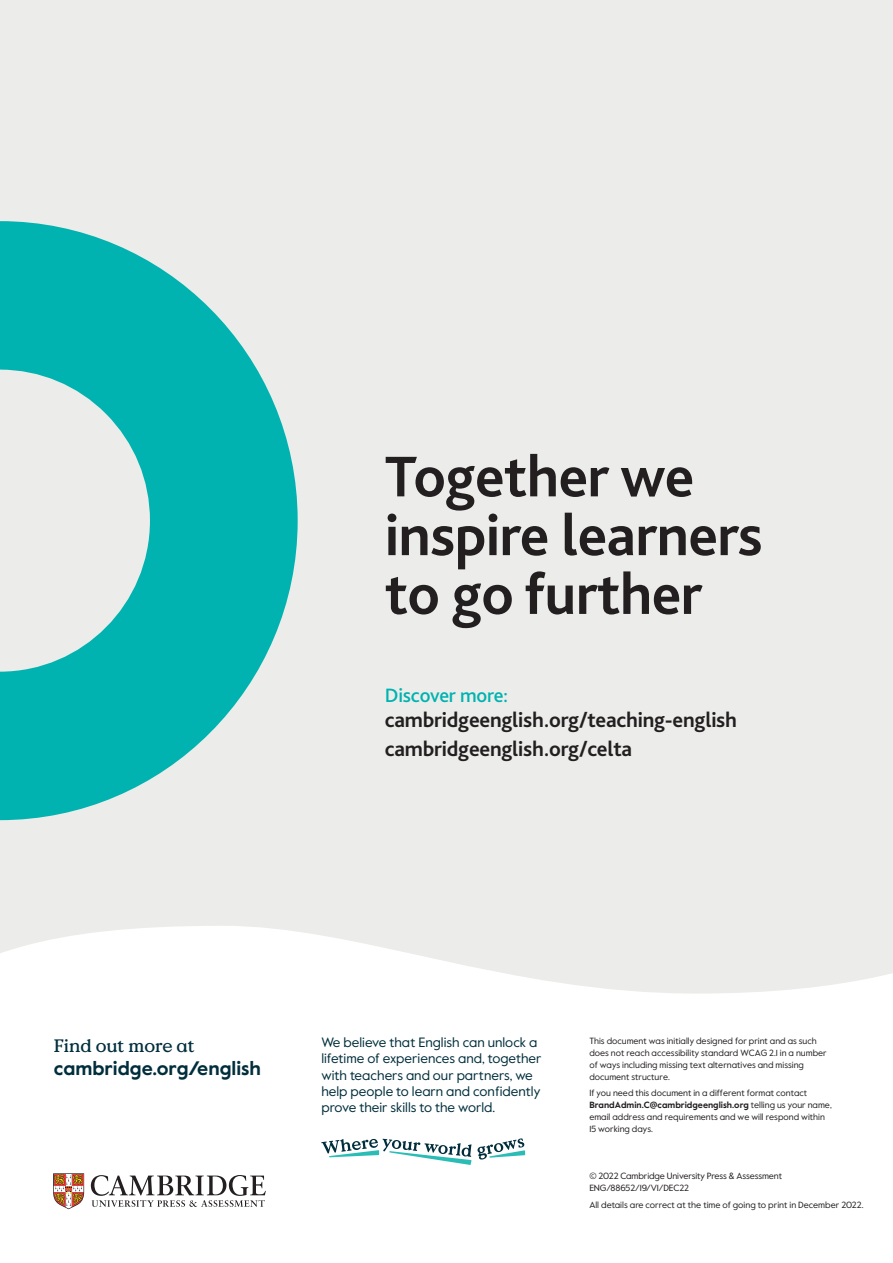
<style>
.page{position:relative;width:893px;height:1263px;background:#ecedea}
.page>*{position:absolute;margin:0;border:0;box-sizing:border-box;transform-origin:0 0}
.t1{font:700 60px/58.8px "Bliss Pro";letter-spacing:-.01em;color:#231f20}
.t2{font:700 21.75px "Bliss Pro";letter-spacing:-.01em;color:#231f20}
.t3{font:500 20.25px "Bliss Pro";letter-spacing:-.01em;color:#00b3b0}
.sub_heading_3{font:700 19.5px "Value Sans Pro";color:#002e3c}
.sub_heading_2{font:500 18px "Value Serif Pro";color:#002e3c}
.BC_bio{font:13.5px/16.2px "Value Sans Pro";color:#002e3c}
.NEW_body_bullets{font:9px/12px "Value Sans Pro";color:#231f20}
.BC_bio-2{font:9px "Value Sans Pro";color:#231f20}
.s1{font-weight:700}
</style>
<div class="page">
<svg style="left:0;top:221px;width:298px;height:599px;fill:#00b3b0"></svg>
<svg style="left:0;top:926px;width:893px;height:337px;background:#fcfdfc"></svg>
<svg style="left:91px;top:1175px;width:175px;height:32px;background:#c6c5c5"></svg>
<svg style="left:53px;top:1173px;width:31px;height:36px"></svg>
<svg style="left:321px;top:1138px;width:204px;height:27px;background:#c4d9da"></svg>
<p class="t1" style="left:385px;top:446px;width:379px">Together we inspire learners to go further</p>
<p class="t3" style="left:385px;top:683px;width:125px">Discover more:</p>
<p class="t2" style="left:385px;top:706px;width:354px">cambridgeenglish.org/teaching-english</p>
<p class="t2" style="left:385px;top:735px;width:249px">cambridgeenglish.org/celta</p>
<p class="sub_heading_2" style="left:54px;top:1035px;width:143px">Find out more at</p>
<p class="sub_heading_3" style="left:54px;top:1057px;width:209px">cambridge.org/english</p>
<p class="BC_bio" style="left:321px;top:1035px;width:222px">We believe that English can unlock a lifetime of experiences and, together with teachers and our partners, we help people to learn and confidently prove their skills to the world.</p>
<p class="NEW_body_bullets" style="left:589px;top:1035px;width:239px">This document was initially designed for print and as such does not reach accessibility standard WCAG 2.1 in a number of ways including missing text alternatives and missing document structure.</p>
<p class="NEW_body_bullets" style="left:589px;top:1087px;width:244px">If you need this document in a different format contact <span class="s1">BrandAdmin.C@cambridgeenglish.org</span> telling us your name, email address and requirements and we will respond within 15 working days.</p>
<p class="NEW_body_bullets" style="left:589px;top:1170px;width:194px">© 2022 Cambridge University Press &amp; Assessment<br>ENG/88652/19/V1/DEC22</p>
<p class="BC_bio-2" style="left:589px;top:1199px;width:276px">All details are correct at the time of going to print in December 2022.</p>
</div>
